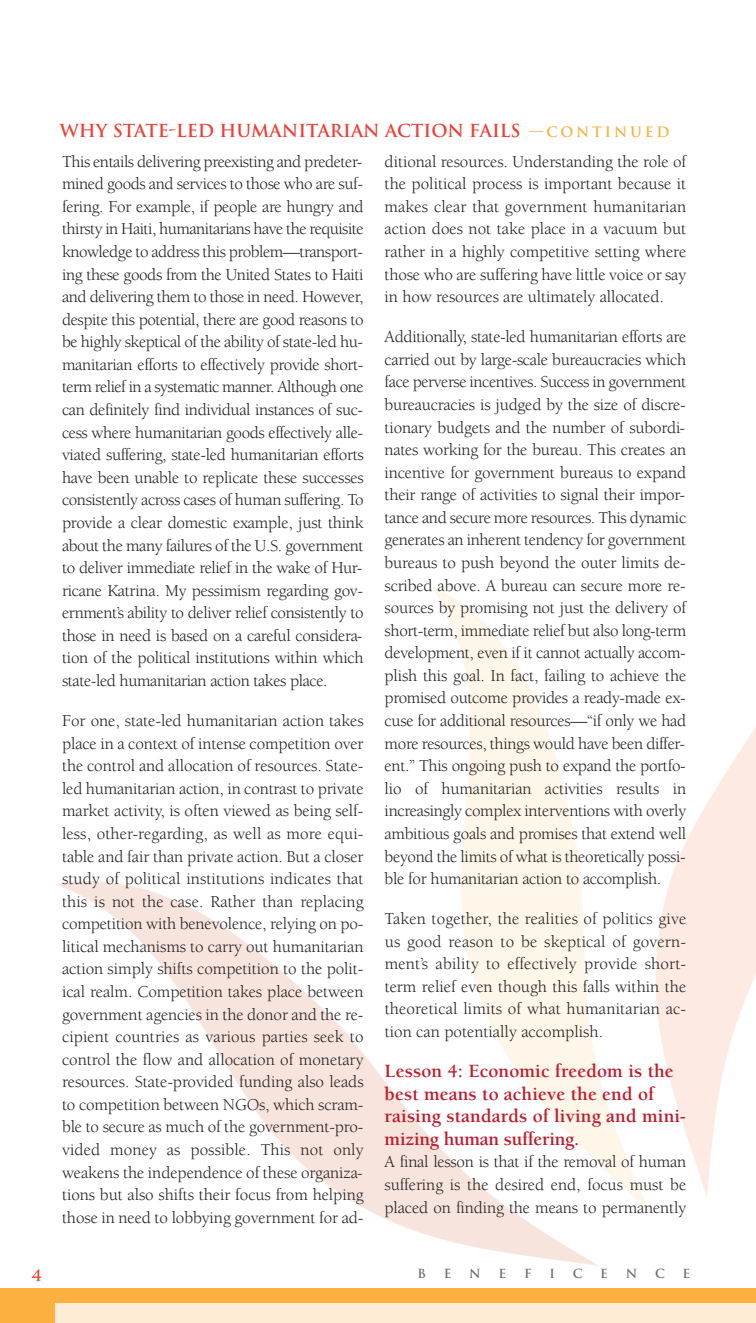
<style>
.page{position:relative;width:756px;height:1323px;background:#fff}
.page>*{position:absolute;margin:0;border:0;box-sizing:border-box;transform-origin:0 0}
.t1{font:700 19.25px/22.6px "Berkeley";letter-spacing:.005em;color:#bf1d2c}
.t2{font:700 17.5px "Trajan";color:#ee3e35}
.t3{font:17.15px/22.6px "Berkeley";letter-spacing:-.01em;color:#231f20;text-align:justify}
.t4{font:700 15.75px "Trajan";color:#ee3e35}
.t5{font:700 12.25px "Trajan";color:#6c6d70}
.s1{font-size:14px;color:#fbb03f}
</style>
<div class="page">
<img style="left:56px;top:586px;width:700px;height:681px">
<div style="left:0;top:1288px;width:756px;height:35px;background:#fbb03f"></div>
<div style="left:55px;top:1304px;width:701px;height:19px;background:#feedd4"></div>
<p class="t2" style="left:60px;top:121px;width:611px">WHY STATE-LED HUMANITARIAN ACTION FAILS <span class="s1">— C O N T I N U E D</span></p>
<p class="t3" style="left:62px;top:152px;width:303px">This entails delivering preexisting and predeter&shy;mined goods and services to those who are suf&shy;fering. For example, if people are hungry and thirsty in Haiti, humanitarians have the requisite knowledge to address this problem—transport&shy;ing these goods from the United States to Haiti and delivering them to those in need. However, despite this potential, there are good reasons to be highly skeptical of the ability of state-led hu&shy;manitarian efforts to effectively provide short&shy;term relief in a systematic manner. Although one can definitely find individual instances of suc&shy;cess where humanitarian goods effectively alle&shy;viated suffering, state-led humanitarian efforts have been unable to replicate these successes consistently across cases of human suffering. To provide a clear domestic example, just think about the many failures of the U.S. government to deliver immediate relief in the wake of Hur&shy;ricane Katrina. My pessimism regarding gov&shy;ernment’s ability to deliver relief consistently to those in need is based on a careful considera&shy;tion of the political institutions within which state-led humanitarian action takes place.</p>
<p class="t3" style="left:62px;top:711px;width:303px">For one, state-led humanitarian action takes place in a context of intense competition over the control and allocation of resources. State&shy;led humanitarian action, in contrast to private market activity, is often viewed as being self&shy;less, other-regarding, as well as more equi&shy;table and fair than private action. But a closer study of political institutions indicates that this is not the case. Rather than replacing competition with benevolence, relying on po&shy;litical mechanisms to carry out humanitarian action simply shifts competition to the polit&shy;ical realm. Competition takes place between government agencies in the donor and the re&shy;cipient countries as various parties seek to control the flow and allocation of monetary resources. State-provided funding also leads to competition between NGOs, which scram&shy;ble to secure as much of the government-pro&shy;vided money as possible. This not only weakens the independence of these organiza&shy;tions but also shifts their focus from helping those in need to lobbying government for ad-</p>
<p class="t3" style="left:385px;top:152px;width:303px">ditional resources. Understanding the role of the political process is important because it makes clear that government humanitarian action does not take place in a vacuum but rather in a highly competitive setting where those who are suffering have little voice or say in how resources are ultimately allocated.</p>
<p class="t3" style="left:385px;top:327px;width:303px">Additionally, state-led humanitarian efforts are carried out by large-scale bureaucracies which face perverse incentives. Success in government bureaucracies is judged by the size of discre&shy;tionary budgets and the number of subordi&shy;nates working for the bureau. This creates an incentive for government bureaus to expand their range of activities to signal their impor&shy;tance and secure more resources. This dynamic generates an inherent tendency for government bureaus to push beyond the outer limits de&shy;scribed above. A bureau can secure more re&shy;sources by promising not just the delivery of short-term, immediate relief but also long-term development, even if it cannot actually accom&shy;plish this goal. In fact, failing to achieve the promised outcome provides a ready-made ex&shy;cuse for additional resources—“if only we had more resources, things would have been differ&shy;ent.” This ongoing push to expand the portfo&shy;lio of humanitarian activities results in increasingly complex interventions with overly ambitious goals and promises that extend well beyond the limits of what is theoretically possi&shy;ble for humanitarian action to accomplish.</p>
<p class="t3" style="left:385px;top:909px;width:303px">Taken together, the realities of politics give us good reason to be skeptical of govern&shy;ment’s ability to effectively provide short&shy;term relief even though this falls within the theoretical limits of what humanitarian ac&shy;tion can potentially accomplish.</p>
<p class="t1" style="left:385px;top:1061px;width:302px">Lesson 4: Economic freedom is the best means to achieve the end of raising standards of living and mini&shy;mizing human suffering.</p>
<p class="t3" style="left:385px;top:1152px;width:303px">A final lesson is that if the removal of human suffering is the desired end, focus must be placed on finding the means to permanently</p>
<p class="t4" style="left:32px;top:1266px;width:12px">4</p>
<p class="t5" style="left:417px;top:1267px;width:10px">B</p>
<p class="t5" style="left:444px;top:1267px;width:9px">E</p>
<p class="t5" style="left:469px;top:1267px;width:13px">N</p>
<p class="t5" style="left:499px;top:1267px;width:9px">E</p>
<p class="t5" style="left:524px;top:1267px;width:9px">F</p>
<p class="t5" style="left:550px;top:1267px;width:7px">I</p>
<p class="t5" style="left:573px;top:1267px;width:11px">C</p>
<p class="t5" style="left:600px;top:1267px;width:9px">E</p>
<p class="t5" style="left:626px;top:1267px;width:13px">N</p>
<p class="t5" style="left:655px;top:1267px;width:11px">C</p>
<p class="t5" style="left:683px;top:1267px;width:9px">E</p>
</div>
